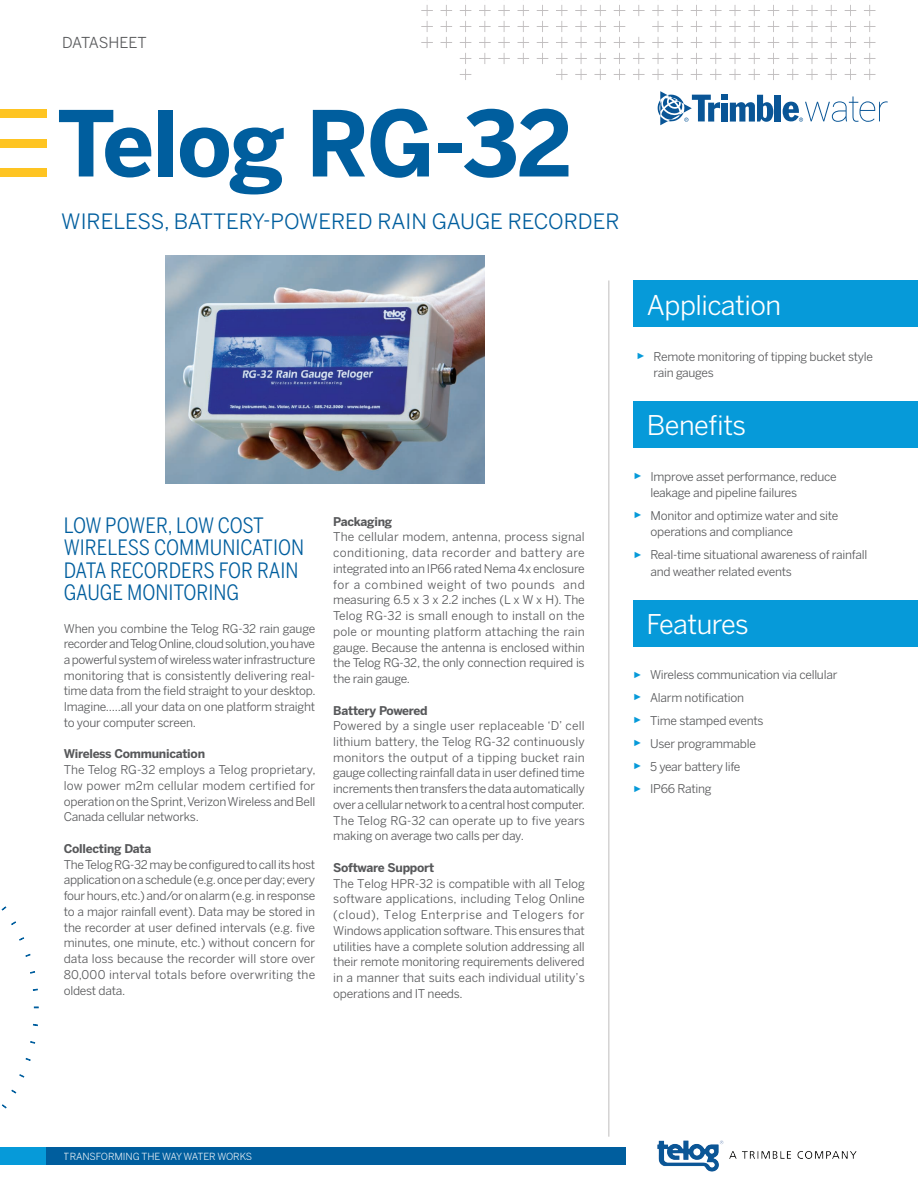
<style>
.page{position:relative;width:918px;height:1188px;background:#fff}
.page>*{position:absolute;margin:0;border:0;box-sizing:border-box;transform-origin:0 0}
.t1{font:700 90px "Benton Sans";letter-spacing:-.02em;color:#005e9e}
.t2{font:27px "Benton Sans";letter-spacing:-.02em;color:#fff}
.t3{font:21px/22.5px "Benton Sans Condensed";color:#005e9e}
.t4{font:21px "Benton Sans";color:#005e9e}
.t5{font:15px "Benton Sans";letter-spacing:-.01em;color:#57585a}
.t6{font:12px/15.8px "Benton Sans";letter-spacing:-.02em;color:#57585a;text-align:justify}
.t7{font:700 12px "Benton Sans";letter-spacing:-.02em;color:#57585a}
.t8{font:9.75px "Benton Sans";letter-spacing:-.01em;color:#fff}
.s1{font-family:"Arial";font-size:9px;color:#069ad9}
</style>
<div class="page">
<svg style="left:421px;top:5px;width:455px;height:75px"></svg>
<div style="left:0;top:110px;width:47px;height:8px;background:#fec422"></div>
<div style="left:0;top:139px;width:47px;height:8px;background:#fec422"></div>
<div style="left:0;top:168px;width:47px;height:8px;background:#fec422"></div>
<div style="left:0;top:1147px;width:730px;height:18px;background:#069ad9"></div>
<div style="left:47px;top:1147px;width:685px;height:18px;background:#005e9e"></div>
<div style="left:633px;top:280px;width:285px;height:47px;background:#069ad9"></div>
<hr style="left:608px;top:281px;width:2px;height:856px;background:#d4d3d3">
<svg style="left:30px;top:1041px;width:5px;height:3px"></svg>
<svg style="left:25px;top:1058px;width:6px;height:3px"></svg>
<svg style="left:19px;top:1074px;width:6px;height:4px"></svg>
<svg style="left:11px;top:1089px;width:6px;height:5px"></svg>
<svg style="left:2px;top:1104px;width:5px;height:5px"></svg>
<svg style="left:1px;top:906px;width:6px;height:5px"></svg>
<svg style="left:11px;top:921px;width:5px;height:4px"></svg>
<svg style="left:19px;top:937px;width:5px;height:4px"></svg>
<svg style="left:25px;top:954px;width:6px;height:3px"></svg>
<svg style="left:30px;top:971px;width:5px;height:3px"></svg>
<svg style="left:33px;top:988px;width:5px;height:3px"></svg>
<div style="left:633px;top:401px;width:285px;height:47px;background:#069ad9"></div>
<div style="left:626px;top:1137px;width:282px;height:38px;background:#fff"></div>
<img style="left:657px;top:1140px;width:200px;height:32px">
<div style="left:775px;top:95px;width:6px;height:27px;background:#095596"></div>
<svg style="left:658px;top:91px;width:115px;height:34px"></svg>
<svg style="left:783px;top:96px;width:105px;height:26px"></svg>
<div style="left:633px;top:600px;width:285px;height:47px;background:#069ad9"></div>
<img style="left:165px;top:256px;width:319px;height:228px">
<p class="t5" style="left:62px;top:34px;width:86px">DATASHEET</p>
<h1 class="t1" style="left:57px;top:87px;width:517px">Telog RG-32</h1>
<h3 class="t4" style="left:61px;top:209px;width:560px">WIRELESS, BATTERY-POWERED RAIN GAUGE RECORDER</h3>
<h3 class="t3" style="left:64px;top:514px;width:242px">LOW POWER, LOW COST<br>WIRELESS COMMUNICATION<br>DATA RECORDERS FOR RAIN<br>GAUGE MONITORING</h3>
<p class="t6" style="left:64px;top:620px;width:253px">When you combine the Telog RG-32 rain gauge recorder and Telog Online, cloud solution, you have a powerful system of wireless water infrastructure monitoring that is consistently delivering real&shy;time data from the field straight to your desktop.<br>Imagine.....all your data on one platform straight to your computer screen.</p>
<p class="t7" style="left:64px;top:747px;width:143px">Wireless Communication</p>
<p class="t6" style="left:64px;top:762px;width:253px">The Telog RG-32 employs a Telog proprietary, low power m2m cellular modem certified for operation on the Sprint, Verizon Wireless and Bell Canada cellular networks.</p>
<p class="t7" style="left:64px;top:841px;width:89px">Collecting Data</p>
<p class="t6" style="left:64px;top:856px;width:253px">The Telog RG-32 may be configured to call its host application on a schedule (e.g. once per day; every four hours, etc.) and/or on alarm (e.g. in response to a major rainfall event). Data may be stored in the recorder at user defined intervals (e.g. five minutes, one minute, etc.) without concern for data loss because the recorder will store over 80,000 interval totals before overwriting the oldest data.</p>
<p class="t7" style="left:333px;top:514px;width:61px">Packaging</p>
<p class="t6" style="left:333px;top:529px;width:253px">The cellular modem, antenna, process signal conditioning, data recorder and battery are integrated into an IP66 rated Nema 4x enclosure for a combined weight of two pounds and measuring 6.5 x 3 x 2.2 inches (L x W x H). The Telog RG-32 is small enough to install on the pole or mounting platform attaching the rain gauge. Because the antenna is enclosed within the Telog RG-32, the only connection required is the rain gauge.</p>
<p class="t7" style="left:333px;top:703px;width:96px">Battery Powered</p>
<p class="t6" style="left:333px;top:718px;width:253px">Powered by a single user replaceable ‘D’ cell lithium battery, the Telog RG-32 continuously monitors the output of a tipping bucket rain gauge collecting rainfall data in user defined time increments then transfers the data automatically over a cellular network to a central host computer.<br>The Telog RG-32 can operate up to five years making on average two calls per day.</p>
<p class="t7" style="left:333px;top:860px;width:102px">Software Support</p>
<p class="t6" style="left:333px;top:875px;width:253px">The Telog HPR-32 is compatible with all Telog software applications, including Telog Online (cloud), Telog Enterprise and Telogers for Windows application software. This ensures that utilities have a complete solution addressing all their remote monitoring requirements delivered in a manner that suits each individual utility’s operations and IT needs.</p>
<h2 class="t2" style="left:647px;top:289px;width:136px">Application</h2>
<p class="t6" style="left:654px;top:348px;width:221px;line-height:16.5px;text-indent:-17px"><span class="s1">►</span> Remote monitoring of tipping bucket style rain gauges</p>
<h2 class="t2" style="left:647px;top:409px;width:101px">Benefits</h2>
<p class="t6" style="left:650px;top:468px;width:188px;line-height:16.5px;text-indent:-17px"><span class="s1">►</span> Improve asset performance, reduce leakage and pipeline failures</p>
<p class="t6" style="left:650px;top:507px;width:189px;line-height:16.5px;text-indent:-17px"><span class="s1">►</span> Monitor and optimize water and site operations and compliance</p>
<p class="t6" style="left:650px;top:547px;width:218px;line-height:16.5px;text-indent:-17px"><span class="s1">►</span> Real-time situational awareness of rainfall and weather related events</p>
<h2 class="t2" style="left:647px;top:608px;width:104px">Features</h2>
<p class="t6" style="left:633px;top:663px;width:206px;line-height:23px;text-align:left"><span class="s1">►</span> Wireless communication via cellular <span class="s1">►</span> Alarm notification<br><span class="s1">►</span> Time stamped events<br><span class="s1">►</span> User programmable<br><span class="s1">►</span> 5 year battery life<br><span class="s1">►</span> IP66 Rating</p>
<p class="t8" style="left:64px;top:1150px;width:190px">TRANSFORMING THE WAY WATER WORKS</p>
</div>
